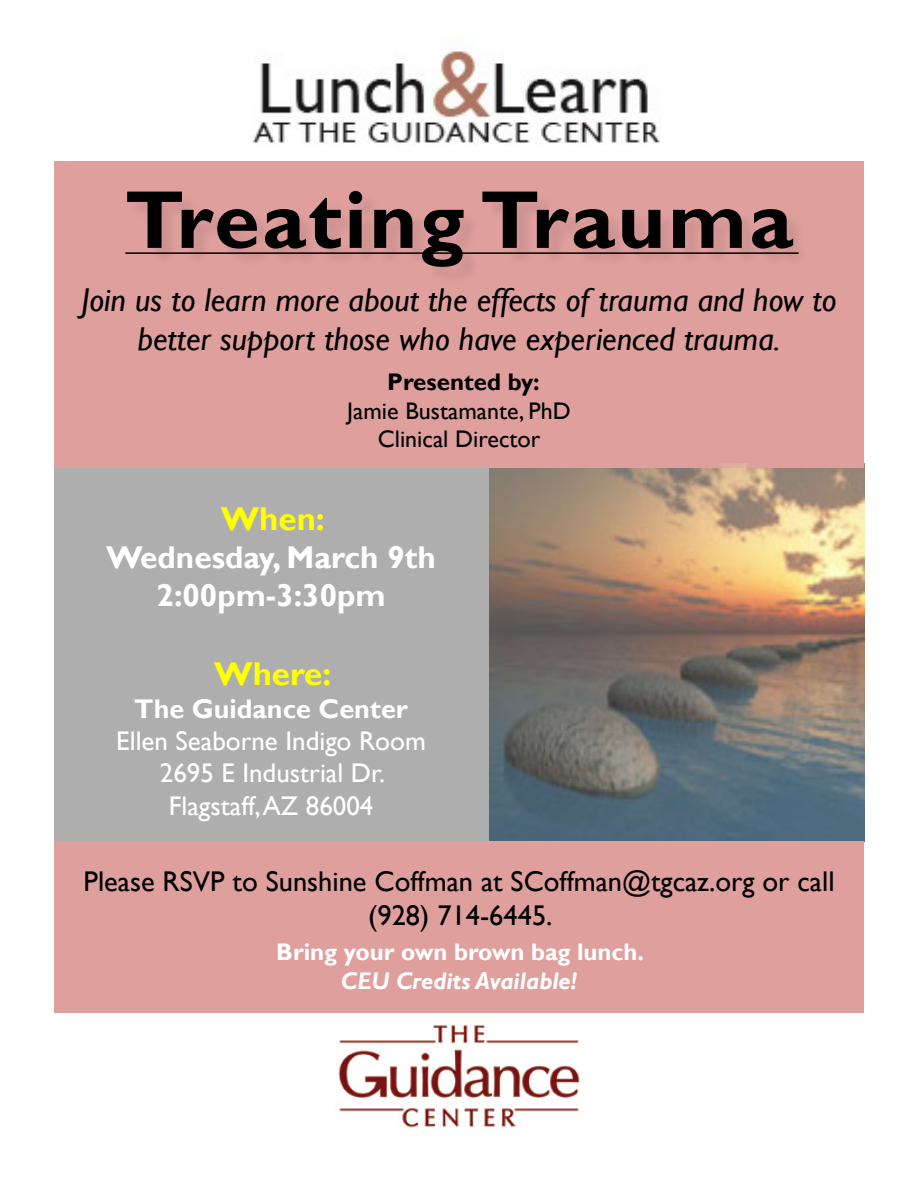
<style>
.page{position:relative;width:918px;height:1188px;background:#fff}
.page>*{position:absolute;margin:0;border:0;box-sizing:border-box;transform-origin:0 0}
.t1{font:700 82.5px "Gill Sans";letter-spacing:.03em;color:#000}
.t2{font:italic 33px/39.6px "Gill Sans";color:#000;text-align:center}
.t3{font:700 33px "Gill Sans";color:#feff00}
.t4{font:700 31.5px/37.8px "Gill Sans";color:#fff;text-align:center}
.t5{font:28.5px/34.2px "Gill Sans";color:#000;text-align:center}
.t6{font:27px/32.4px "Gill Sans";color:#fff;text-align:center}
.t7{font:700 27px "Gill Sans";color:#fff}
.t8{font:24px/28.8px "Gill Sans";color:#000;text-align:center}
.t9{font:700 24px "Gill Sans";color:#fff}
.t10{font:italic 700 24px "Gill Sans";color:#fff}
.t11{font:700 24px "Gill Sans";color:#000}
</style>
<div class="page">
<div style="left:54px;top:468px;width:434px;height:464px;background:#aeaeae"></div>
<div style="left:54px;top:161px;width:810px;height:307px;background:#df9f9d"></div>
<img style="left:254px;top:51px;width:406px;height:93px">
<img style="left:338px;top:1024px;width:242px;height:104px">
<div style="left:54px;top:842px;width:810px;height:171px;background:#df9f9d"></div>
<div style="left:129px;top:194px;width:682px;height:92px;background:#000;opacity:.08"></div>
<img style="left:488px;top:464px;width:376px;height:377px">
<hr style="left:125px;top:252px;width:674px;height:2px;background:#000">
<h1 class="t1" style="left:125px;top:170px;width:670px">Treating Trauma</h1>
<p class="t2" style="left:82px;top:280px;width:756px">Join us to learn more about the effects of trauma and how to better support those who have experienced trauma.</p>
<p class="t11" style="left:387px;top:367px;width:154px">Presented by:</p>
<p class="t8" style="left:347px;top:397px;width:225px">Jamie Bustamante, PhD<br>Clinical Director</p>
<p class="t3" style="left:221px;top:499px;width:106px">When:</p>
<p class="t4" style="left:106px;top:540px;width:331px">Wednesday, March 9th<br>2:00pm-3:30pm</p>
<p class="t3" style="left:214px;top:654px;width:119px">Where:</p>
<p class="t7" style="left:134px;top:692px;width:275px">The Guidance Center</p>
<p class="t6" style="left:116px;top:725px;width:311px">Ellen Seaborne Indigo Room<br>2695 E Industrial Dr.<br>Flagstaff, AZ 86004</p>
<p class="t5" style="left:83px;top:865px;width:753px">Please RSVP to Sunshine Coffman at SCoffman@tgcaz.org or call (928) 714-6445.</p>
<p class="t9" style="left:276px;top:937px;width:369px">Bring your own brown bag lunch.</p>
<p class="t10" style="left:341px;top:967px;width:238px">CEU Credits Available!</p>
</div>
